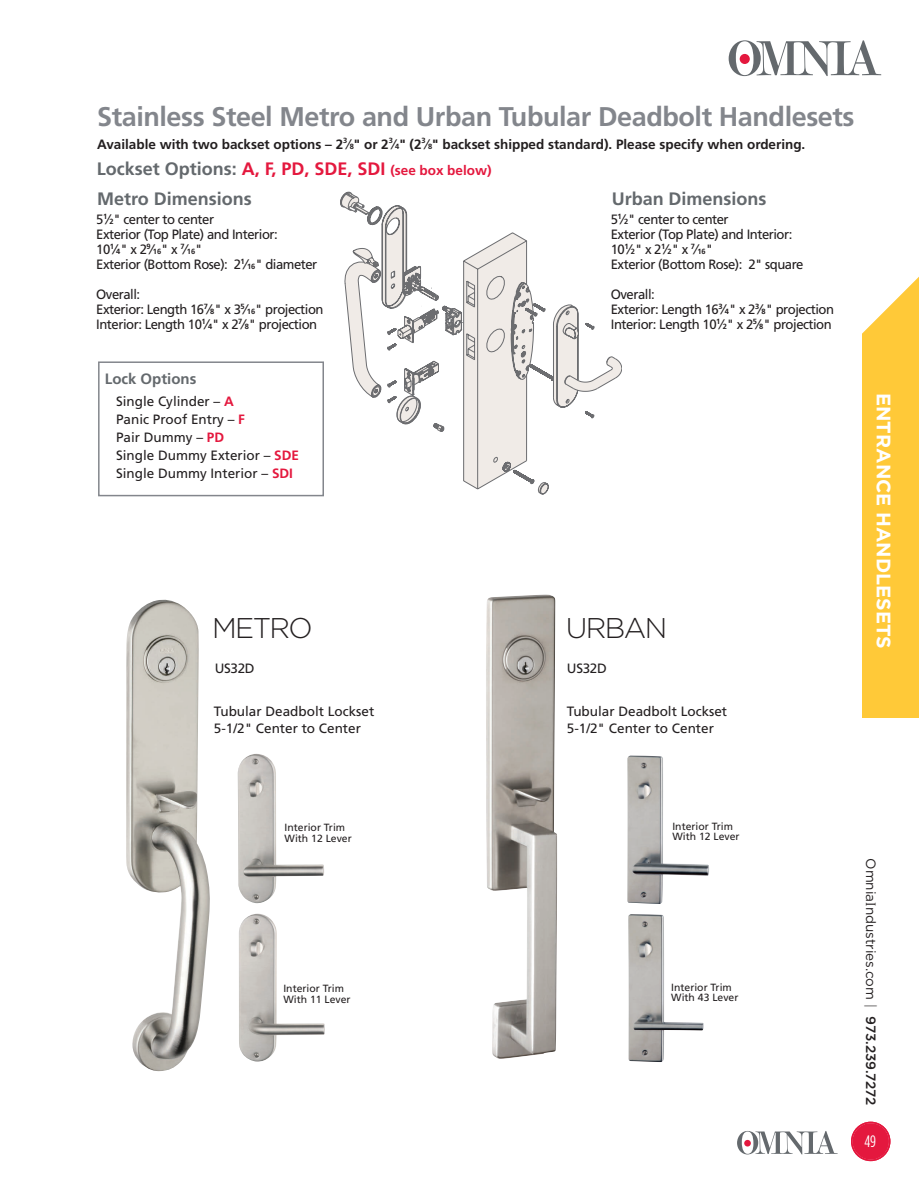
<style>
.page{position:relative;width:919px;height:1190px;background:#fff}
.page>*{position:absolute;margin:0;border:0;box-sizing:border-box;transform-origin:0 0}
.t1{font:300 28.5px "Gotham HTF";letter-spacing:-.055em;color:#231f20}
.t2{font:700 27px "Frutiger";letter-spacing:-.015em;color:#83868c}
.t3{font:700 19.5px "Gotham HTF";color:#fff}
.t4{font:700 18px "Frutiger";color:#64696d}
.t5{font:condensed 16.5px "Gotham HTF";color:#fff}
.t6{font:700 15px "Frutiger";color:#64696d}
.t7{font:13.5px/15px "Frutiger";letter-spacing:-.035em;color:#231f20}
.t8{font:13.5px/18px "Frutiger";color:#231f20}
.t9{font:700 13.5px "Frutiger";color:#231f20}
.t10{font:13.5px "Gotham HTF";color:#231f20}
.t11{font:10.5px/10.5px "Frutiger";color:#231f20}
.s1{font-size:7.5px}
.s2{color:#e4183e}
.s3{font-size:13.5px;color:#e4183e}
.s4{font-weight:700}
.s5{font-weight:700;font-size:7.5px}
.s6{font-weight:700;color:#e4183e}
.s7{font-family:"Goudy SC"}
.s8{font-weight:300}
.s9{font-weight:500}
</style>
<div class="page">
<div style="left:862px;top:267px;width:56px;height:450px;background:#ffc938"></div>
<svg style="left:862px;top:267px;width:56px;height:67px"></svg>
<svg style="left:728px;top:40px;width:153px;height:36px"></svg>
<div style="left:739px;top:54px;width:10px;height:10px;background:#e4183e;border-radius:50%"></div>
<svg style="left:737px;top:1130px;width:100px;height:24px"></svg>
<svg style="left:744px;top:1139px;width:6px;height:7px"></svg>
<svg style="left:851px;top:1121px;width:39px;height:40px"></svg>
<img style="left:126px;top:599px;width:84px;height:472px">
<img style="left:486px;top:594px;width:71px;height:465px">
<img style="left:238px;top:753px;width:86px;height:150px">
<img style="left:239px;top:913px;width:86px;height:148px">
<img style="left:627px;top:755px;width:82px;height:148px">
<img style="left:628px;top:914px;width:75px;height:148px">
<div style="left:98px;top:361px;width:226px;height:135px;border:2px solid #83868c"></div>
<svg style="left:340px;top:192px;width:282px;height:302px"></svg>
<h2 class="t2" style="left:97px;top:106px;width:759px">Stainless Steel Metro and Urban Tubular Deadbolt Handlesets</h2>
<p class="t9" style="left:97px;top:139px;width:709px">Available with two backset options – 2<sup>3</sup>⁄<span class="s1">8</span>" or 2<sup>3</sup>⁄<span class="s1">4</span>" (2<sup>3</sup>⁄<span class="s1">8</span>" backset shipped standard). Please specify when ordering.</p>
<h3 class="t4" style="left:97px;top:162px;width:396px">Lockset Options: <span class="s2">A, F, PD, SDE, SDI</span> <span class="s3">(see box below)</span></h3>
<p class="t7" style="left:96px;top:213px;width:223px">5<sup>1</sup><span class="s4">⁄</span><span class="s5">2</span>" center to center<br>Exterior (Top Plate) and Interior:<br>10<sup>1</sup><span class="s4">⁄</span><span class="s5">4</span>" x 2<sup>9</sup><span class="s4">⁄</span><span class="s5">16</span>" x <sup>7</sup><span class="s4">⁄</span><span class="s5">16</span>"<br>Exterior (Bottom Rose): 2<sup>1</sup><span class="s4">⁄</span><span class="s5">16</span>" diameter</p>
<p class="t7" style="left:96px;top:288px;width:229px">Overall:<br>Exterior: Length 16<sup>7</sup><span class="s4">⁄</span><span class="s5">8</span>" x 3<sup>5</sup><span class="s4">⁄</span><span class="s5">16</span>" projection<br>Interior: Length 10<sup>1</sup><span class="s4">⁄</span><span class="s5">4</span>" x 2<sup>7</sup><span class="s4">⁄</span><span class="s5">8</span>" projection</p>
<h3 class="t4" style="left:97px;top:192px;width:156px">Metro Dimensions</h3>
<p class="t6" style="left:105px;top:372px;width:93px">Lock Options</p>
<p class="t8" style="left:116px;top:393px;width:184px">Single Cylinder – <span class="s6">A<br></span>Panic Proof Entry – <span class="s6">F<br></span>Pair Dummy – <span class="s6">PD<br></span>Single Dummy Exterior – <span class="s6">SDE<br></span>Single Dummy Interior – <span class="s6">SDI</span></p>
<h3 class="t4" style="left:611px;top:192px;width:156px">Urban Dimensions</h3>
<p class="t7" style="left:610px;top:213px;width:194px">5<sup>1</sup><span class="s4">⁄</span><span class="s5">2</span>" center to center<br>Exterior (Top Plate) and Interior:<br>10<sup>1</sup><span class="s4">⁄</span><span class="s5">2</span>" x 2<sup>1</sup><span class="s4">⁄</span><span class="s5">2</span>" x <sup>7</sup><span class="s4">⁄</span><span class="s5">16</span>"<br>Exterior (Bottom Rose): 2" square</p>
<p class="t7" style="left:610px;top:288px;width:225px">Overall:<br>Exterior: Length 16<sup>3</sup><span class="s4">⁄</span><span class="s5">4</span>" x 2<sup>3</sup><span class="s4">⁄</span><span class="s5">8</span>" projection<br>Interior: Length 10<sup>1</sup><span class="s4">⁄</span><span class="s5">2</span>" x 2<sup>5</sup><span class="s4">⁄</span><span class="s5">8</span>" projection</p>
<h1 class="t1" style="left:212px;top:617px;width:102px">METRO</h1>
<h1 class="t1" style="left:566px;top:617px;width:103px">URBAN</h1>
<p class="t7" style="left:215px;top:661px;width:41px">US32D</p>
<p class="t7" style="left:567px;top:661px;width:41px">US32D</p>
<p class="t8" style="left:214px;top:704px;width:162px;line-height:16.5px">Tubular Deadbolt Lockset<br>5-1/2" Center to Center</p>
<p class="t8" style="left:567px;top:704px;width:162px;line-height:16.5px">Tubular Deadbolt Lockset<br>5-1/2" Center to Center</p>
<h3 class="t3" style="left:890px;top:393px;width:257px;rotate:90deg">ENTRANCE HANDLESETS</h3>
<p class="t11" style="left:284px;top:823px;width:69px">Interior Trim<br>With 12 Lever</p>
<p class="t11" style="left:283px;top:984px;width:69px">Interior Trim<br>With 11 Lever</p>
<p class="t11" style="left:672px;top:821px;width:69px">Interior Trim<br>With 12 Lever</p>
<p class="t11" style="left:671px;top:982px;width:69px">Interior Trim<br>With 43 Lever</p>
<p class="t10" style="left:875px;top:858px;width:249px;rotate:90deg">Omnia<span class="s7">I</span>ndustries.com <span class="s8">|</span> <span class="s9">973.239.7272</span></p>
<p class="t5" style="left:864px;top:1135px;width:13px">49</p>
</div>
